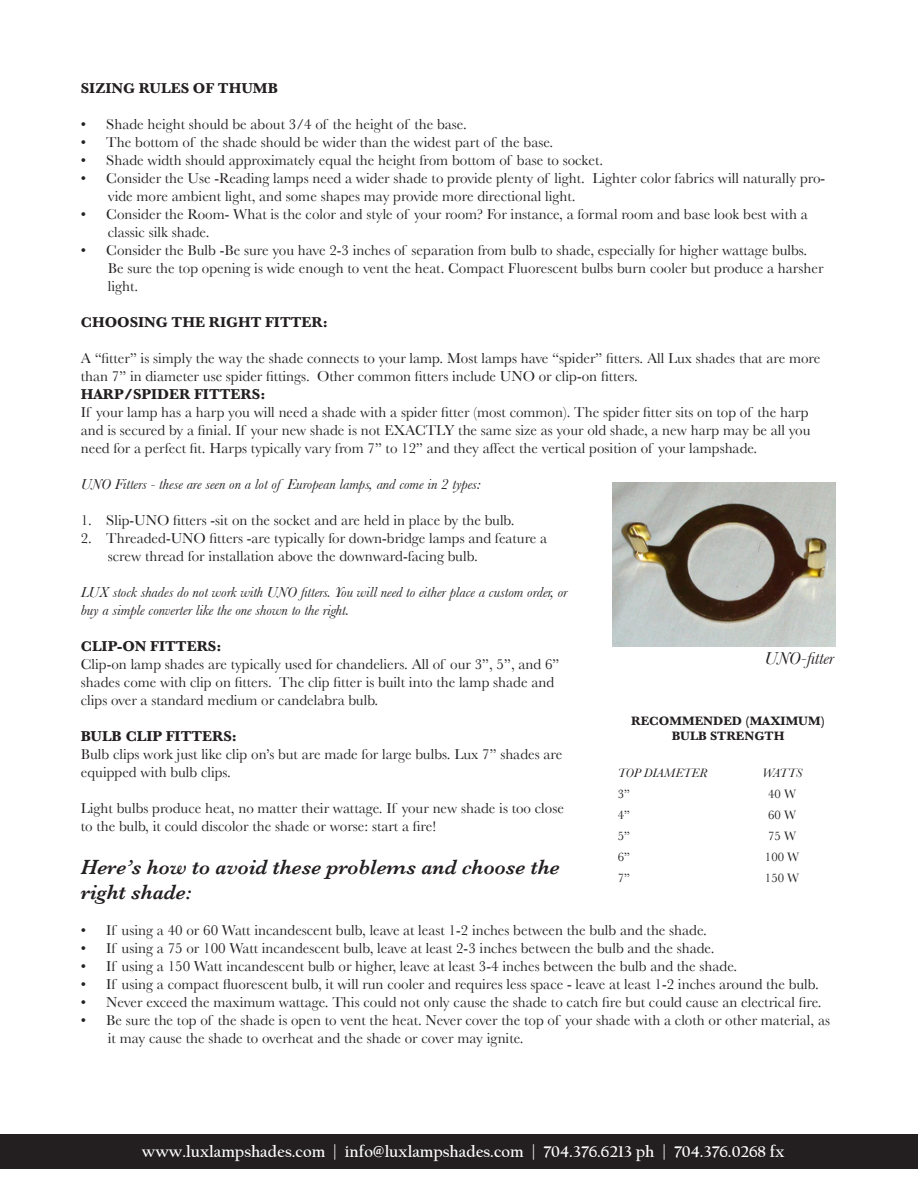
<style>
.page{position:relative;width:918px;height:1188px;background:#fff}
.page>*{position:absolute;margin:0;border:0;box-sizing:border-box;transform-origin:0 0}
.t1{font:italic 600 21px/25.2px "Baskerville";color:#231f20}
.t2{font:italic 18px "Baskerville";color:#231f20}
.t3{font:700 16.5px "Californian FB";color:#fff}
.t4{font:15px/18px "Baskerville";color:#231f20}
.t5{font:italic 15px/18px "Baskerville";color:#231f20}
.t6{font:700 15px "Baskerville";color:#231f20}
.t7{font:700 12.75px "Baskerville";color:#231f20}
.t8{font:12.75px "Baskerville";color:#231f20}
.t9{font:italic 12.75px "Baskerville";color:#231f20}
</style>
<div class="page">
<div style="left:0;top:1134px;width:918px;height:34px;background:#231f20"></div>
<img style="left:613px;top:482px;width:222px;height:165px">
<p class="t6" style="left:81px;top:79px;width:199px">SIZING RULES OF THUMB</p>
<p class="t4" style="left:81px;top:115px;width:387px">• Shade height should be about 3/4 of the height of the base.</p>
<p class="t4" style="left:81px;top:133px;width:474px">• The bottom of the shade should be wider than the widest part of the base.</p>
<p class="t4" style="left:81px;top:151px;width:524px">• Shade width should approximately equal the height from bottom of base to socket.</p>
<p class="t4" style="left:108px;top:169px;width:719px;text-indent:-27px">• Consider the Use -Reading lamps need a wider shade to provide plenty of light. Lighter color fabrics will naturally pro&shy;vide more ambient light, and some shapes may provide more directional light.</p>
<p class="t4" style="left:108px;top:205px;width:701px;text-indent:-27px">• Consider the Room- What is the color and style of your room? For instance, a formal room and base look best with a classic silk shade.</p>
<p class="t4" style="left:108px;top:241px;width:717px;text-indent:-27px">• Consider the Bulb -Be sure you have 2-3 inches of separation from bulb to shade, especially for higher wattage bulbs.<br>Be sure the top opening is wide enough to vent the heat. Compact Fluorescent bulbs burn cooler but produce a harsher light.</p>
<p class="t6" style="left:81px;top:313px;width:249px">CHOOSING THE RIGHT FITTER:</p>
<p class="t4" style="left:81px;top:349px;width:741px">A “fitter” is simply the way the shade connects to your lamp. Most lamps have “spider” fitters. All Lux shades that are more than 7” in diameter use spider fittings. Other common fitters include UNO or clip-on fitters.</p>
<p class="t6" style="left:81px;top:385px;width:186px">HARP/SPIDER FITTERS:</p>
<p class="t4" style="left:81px;top:403px;width:731px">If your lamp has a harp you will need a shade with a spider fitter (most common). The spider fitter sits on top of the harp and is secured by a finial. If your new shade is not EXACTLY the same size as your old shade, a new harp may be all you need for a perfect fit. Harps typically vary from 7” to 12” and they affect the vertical position of your lampshade.</p>
<p class="t5" style="left:81px;top:475px;width:401px">UNO Fitters - these are seen on a lot of European lamps, and come in 2 types:</p>
<p class="t4" style="left:81px;top:511px;width:435px">1. Slip-UNO fitters -sit on the socket and are held in place by the bulb.</p>
<p class="t4" style="left:108px;top:529px;width:441px;text-indent:-27px">2. Threaded-UNO fitters -are typically for down-bridge lamps and feature a screw thread for installation above the downward-facing bulb.</p>
<p class="t5" style="left:81px;top:583px;width:488px">LUX stock shades do not work with UNO fitters. You will need to either place a custom order, or buy a simple converter like the one shown to the right.</p>
<p class="t6" style="left:81px;top:637px;width:142px">CLIP-ON FITTERS:</p>
<p class="t4" style="left:81px;top:655px;width:480px">Clip-on lamp shades are typically used for chandeliers. All of our 3”, 5”, and 6” shades come with clip on fitters. The clip fitter is built into the lamp shade and clips over a standard medium or candelabra bulb.</p>
<p class="t6" style="left:81px;top:727px;width:158px">BULB CLIP FITTERS:</p>
<p class="t4" style="left:81px;top:745px;width:483px">Bulb clips work just like clip on’s but are made for large bulbs. Lux 7” shades are equipped with bulb clips.</p>
<p class="t4" style="left:81px;top:799px;width:485px">Light bulbs produce heat, no matter their wattage. If your new shade is too close to the bulb, it could discolor the shade or worse: start a fire!</p>
<p class="t1" style="left:81px;top:855px;width:480px">Here’s how to avoid these problems and choose the right shade:</p>
<p class="t4" style="left:81px;top:921px;width:628px">• If using a 40 or 60 Watt incandescent bulb, leave at least 1-2 inches between the bulb and the shade.</p>
<p class="t4" style="left:81px;top:939px;width:635px">• If using a 75 or 100 Watt incandescent bulb, leave at least 2-3 inches between the bulb and the shade.</p>
<p class="t4" style="left:81px;top:957px;width:658px">• If using a 150 Watt incandescent bulb or higher, leave at least 3-4 inches between the bulb and the shade.</p>
<p class="t4" style="left:81px;top:975px;width:740px">• If using a compact fluorescent bulb, it will run cooler and requires less space - leave at least 1-2 inches around the bulb.</p>
<p class="t4" style="left:81px;top:993px;width:742px">• Never exceed the maximum wattage. This could not only cause the shade to catch fire but could cause an electrical fire.</p>
<p class="t4" style="left:108px;top:1011px;width:724px;text-indent:-27px">• Be sure the top of the shade is open to vent the heat. Never cover the top of your shade with a cloth or other material, as it may cause the shade to overheat and the shade or cover may ignite.</p>
<p class="t2" style="left:765px;top:648px;width:71px">UNO-fitter</p>
<p class="t7" style="left:631px;top:714px;width:195px">RECOMMENDED (MAXIMUM)</p>
<p class="t7" style="left:672px;top:729px;width:114px">BULB STRENGTH</p>
<p class="t9" style="left:618px;top:765px;width:91px">TOP DIAMETER</p>
<p class="t9" style="left:762px;top:765px;width:42px">WATTS</p>
<p class="t8" style="left:618px;top:786px;width:14px">3”</p>
<p class="t8" style="left:768px;top:786px;width:30px">40 W</p>
<p class="t8" style="left:618px;top:807px;width:14px">4”</p>
<p class="t8" style="left:768px;top:807px;width:30px">60 W</p>
<p class="t8" style="left:618px;top:828px;width:14px">5”</p>
<p class="t8" style="left:768px;top:828px;width:30px">75 W</p>
<p class="t8" style="left:618px;top:849px;width:14px">6”</p>
<p class="t8" style="left:765px;top:849px;width:36px">100 W</p>
<p class="t8" style="left:618px;top:870px;width:14px">7”</p>
<p class="t8" style="left:765px;top:870px;width:36px">150 W</p>
<p class="t3" style="left:142px;top:1142px;width:644px">www.luxlampshades.com | info@luxlampshades.com | 704.376.6213 ph | 704.376.0268 fx</p>
</div>
